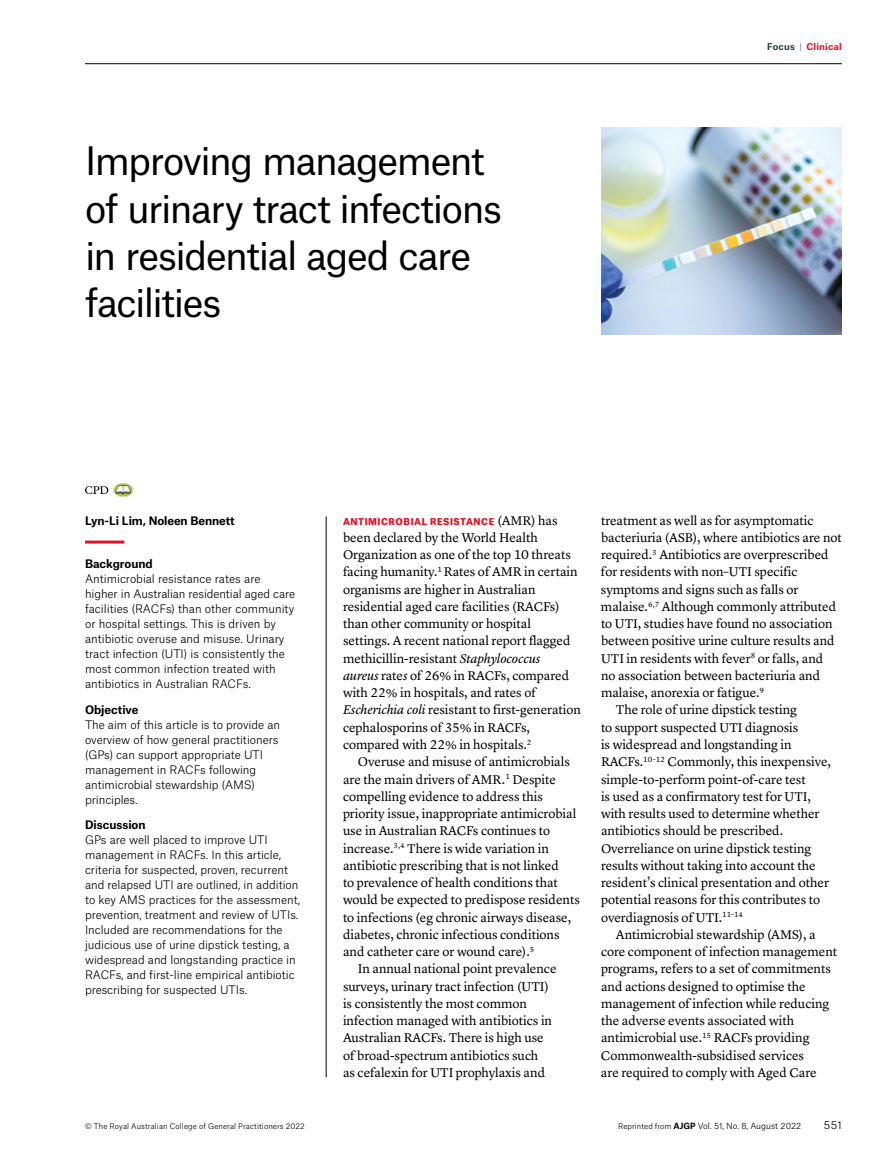
<style>
.page{position:relative;width:893px;height:1170px;background:#fff}
.page>*{position:absolute;margin:0;border:0;box-sizing:border-box;transform-origin:0 0}
.t1{font:37.5px/47.2px "Atlas Grotesk";letter-spacing:-.035em;color:#000}
.t2{font:13.2px/17.2px "Lyon Text";color:#000}
.t3{font:300 11.25px/15px "Atlas Grotesk";letter-spacing:-.005em;color:#000}
.t4{font:700 11.25px "Atlas Grotesk";letter-spacing:-.005em;color:#000}
.t5{font:300 10.5px "Atlas Grotesk";color:#000}
.t6{font:900 9px "Atlas Grotesk";letter-spacing:.06em;color:#de1329}
.t7{font:700 9px "Atlas Grotesk";letter-spacing:.025em;color:#de1329}
.t8{font:300 8.25px "Atlas Grotesk";color:#000}
.t9{font:300 7.5px "Atlas Grotesk";letter-spacing:.01em;color:#000}
.s1{color:#2d4141}
.s2{font-weight:100;color:#2d4141}
.s3{font-family:"Lyon Text";font-weight:400;font-size:13.2px;color:#000}
.s4{font-style:italic}
.s5{font-size:7.5px}
.s6{font-weight:700}
</style>
<div class="page">
<hr style="left:85px;top:63px;width:757px;height:1px;background:#000">
<svg style="left:85px;top:483px;width:48px;height:14px"></svg>
<hr style="left:85px;top:540px;width:39px;height:3px;background:#de1329">
<hr style="left:326px;top:516px;width:1px;height:561px;background:#000">
<img style="left:601px;top:128px;width:241px;height:207px">
<h1 class="t1" style="left:85px;top:133px;width:418px">Improving management of urinary tract infections in residential aged care facilities</h1>
<p class="t7" style="left:767px;top:40px;width:76px"><span class="s1">Focus</span> <span class="s2">|</span> Clinical</p>
<p class="t4" style="left:85px;top:511px;width:151px">Lyn-Li Lim, Noleen Bennett</p>
<p class="t4" style="left:85px;top:554px;width:69px">Background</p>
<p class="t3" style="left:85px;top:570px;width:212px">Antimicrobial resistance rates are higher in Australian residential aged care facilities (RACFs) than other community or hospital settings. This is driven by antibiotic overuse and misuse. Urinary tract infection (UTI) is consistently the most common infection treated with antibiotics in Australian RACFs.</p>
<p class="t4" style="left:85px;top:700px;width:55px">Objective</p>
<p class="t3" style="left:85px;top:715px;width:197px">The aim of this article is to provide an overview of how general practitioners (GPs) can support appropriate UTI management in RACFs following antimicrobial stewardship (AMS) principles.</p>
<p class="t4" style="left:85px;top:815px;width:62px">Discussion</p>
<p class="t3" style="left:85px;top:831px;width:217px">GPs are well placed to improve UTI management in RACFs. In this article, criteria for suspected, proven, recurrent and relapsed UTI are outlined, in addition to key AMS practices for the assessment, prevention, treatment and review of UTIs.<br>Included are recommendations for the judicious use of urine dipstick testing, a widespread and longstanding practice in RACFs, and first-line empirical antibiotic prescribing for suspected UTIs.</p>
<p class="t6" style="left:343px;top:513px;width:216px">ANTIMICROBIAL RESISTANCE <span class="s3">(AMR) has</span></p>
<p class="t2" style="left:343px;top:527px;width:239px">been declared by the World Health Organization as one of the top 10 threats facing humanity.<sup>1</sup> Rates of AMR in certain organisms are higher in Australian residential aged care facilities (RACFs) than other community or hospital settings. A recent national report flagged methicillin-resistant <span class="s4">Staphylococcus<br>aureus</span> rate<span class="s4">s</span> of 26% in RACFs, compared with 22% in hospitals, and rates of <span class="s4">Escherichia coli</span> resistant to first-generation cephalosporins of 35% in RACFs, compared with 22% in hospitals.<sup>2</sup></p>
<p class="t2" style="left:358px;top:752px;width:214px">Overuse and misuse of antimicrobials</p>
<p class="t2" style="left:343px;top:769px;width:214px">are the main drivers of AMR.<sup>1</sup> Despite</p>
<p class="t2" style="left:343px;top:786px;width:201px">compelling evidence to address this</p>
<p class="t2" style="left:343px;top:803px;width:235px">priority issue, inappropriate antimicrobial</p>
<p class="t2" style="left:343px;top:821px;width:209px">use in Australian RACFs continues to</p>
<p class="t2" style="left:343px;top:838px;width:207px">increase.<sup>3,4</sup> There is wide variation in</p>
<p class="t2" style="left:343px;top:855px;width:217px">antibiotic prescribing that is not linked</p>
<p class="t2" style="left:343px;top:872px;width:216px">to prevalence of health conditions that</p>
<p class="t2" style="left:343px;top:890px;width:238px">would be expected to predispose residents</p>
<p class="t2" style="left:343px;top:907px;width:230px">to infections (eg chronic airways disease,</p>
<p class="t2" style="left:343px;top:924px;width:218px">diabetes, chronic infectious conditions</p>
<p class="t2" style="left:343px;top:941px;width:193px">and catheter care or wound care).<sup>5</sup></p>
<p class="t2" style="left:358px;top:959px;width:200px">In annual national point prevalence</p>
<p class="t2" style="left:343px;top:976px;width:207px">surveys, urinary tract infection (UTI)</p>
<p class="t2" style="left:343px;top:993px;width:185px">is consistently the most common</p>
<p class="t2" style="left:343px;top:1010px;width:211px">infection managed with antibiotics in</p>
<p class="t2" style="left:343px;top:1028px;width:202px">Australian RACFs. There is high use</p>
<p class="t2" style="left:343px;top:1045px;width:197px">of broad-spectrum antibiotics such</p>
<p class="t2" style="left:343px;top:1062px;width:204px">as cefalexin for UTI prophylaxis and</p>
<p class="t2" style="left:601px;top:510px;width:214px">treatment as well as for asymptomatic</p>
<p class="t2" style="left:601px;top:527px;width:242px">bacteriuria (ASB), where antibiotics are not</p>
<p class="t2" style="left:601px;top:545px;width:229px">required.<sup>3</sup> Antibiotics are overprescribed</p>
<p class="t2" style="left:601px;top:562px;width:198px">for residents with non–UTI specific</p>
<p class="t2" style="left:601px;top:579px;width:199px">symptoms and signs such as falls or</p>
<p class="t2" style="left:601px;top:596px;width:237px">malaise.<sup>6,7</sup> Although commonly attributed</p>
<p class="t2" style="left:601px;top:614px;width:233px">to UTI, studies have found no association</p>
<p class="t2" style="left:601px;top:631px;width:235px">between positive urine culture results and</p>
<p class="t2" style="left:601px;top:648px;width:224px">UTI in residents with fever<sup>8</sup> or falls, and</p>
<p class="t2" style="left:601px;top:665px;width:221px">no association between bacteriuria and</p>
<p class="t2" style="left:601px;top:683px;width:165px">malaise, anorexia or fatigue.<sup>9</sup></p>
<p class="t2" style="left:616px;top:700px;width:183px">The role of urine dipstick testing</p>
<p class="t2" style="left:601px;top:717px;width:199px">to support suspected UTI diagnosis</p>
<p class="t2" style="left:601px;top:734px;width:192px">is widespread and longstanding in</p>
<p class="t2" style="left:601px;top:752px;width:232px">RACFs.<sup>10–12</sup> Commonly, this inexpensive,</p>
<p class="t2" style="left:601px;top:769px;width:206px">simple-to-perform point-of-care test</p>
<p class="t2" style="left:601px;top:786px;width:212px">is used as a confirmatory test for UTI,</p>
<p class="t2" style="left:601px;top:803px;width:220px">with results used to determine whether</p>
<p class="t2" style="left:601px;top:821px;width:184px">antibiotics should be prescribed.</p>
<p class="t2" style="left:601px;top:838px;width:212px">Overreliance on urine dipstick testing</p>
<p class="t2" style="left:601px;top:855px;width:216px">results without taking into account the</p>
<p class="t2" style="left:601px;top:872px;width:230px">resident’s clinical presentation and other</p>
<p class="t2" style="left:601px;top:890px;width:221px">potential reasons for this contributes to</p>
<p class="t2" style="left:601px;top:907px;width:144px">overdiagnosis of UTI.<sup>11–14</sup></p>
<p class="t2" style="left:616px;top:924px;width:201px">Antimicrobial stewardship (AMS), a</p>
<p class="t2" style="left:601px;top:941px;width:238px">core component of infection management</p>
<p class="t2" style="left:601px;top:959px;width:231px">programs, refers to a set of commitments</p>
<p class="t2" style="left:601px;top:976px;width:206px">and actions designed to optimise the</p>
<p class="t2" style="left:601px;top:993px;width:230px">management of infection while reducing</p>
<p class="t2" style="left:601px;top:1010px;width:195px">the adverse events associated with</p>
<p class="t2" style="left:601px;top:1028px;width:210px">antimicrobial use.<sup>15</sup> RACFs providing</p>
<p class="t2" style="left:601px;top:1045px;width:205px">Commonwealth-subsidised services</p>
<p class="t2" style="left:601px;top:1062px;width:217px">are required to comply with Aged Care</p>
<p class="t9" style="left:85px;top:1119px;width:221px">© The Royal Australian College of General Practitioners 2022</p>
<p class="t8" style="left:618px;top:1118px;width:184px"><span class="s5">Reprinted from</span> <span class="s6">AJGP</span> Vol. 51, No. 8, August 2022</p>
<p class="t5" style="left:824px;top:1116px;width:20px">551</p>
</div>
